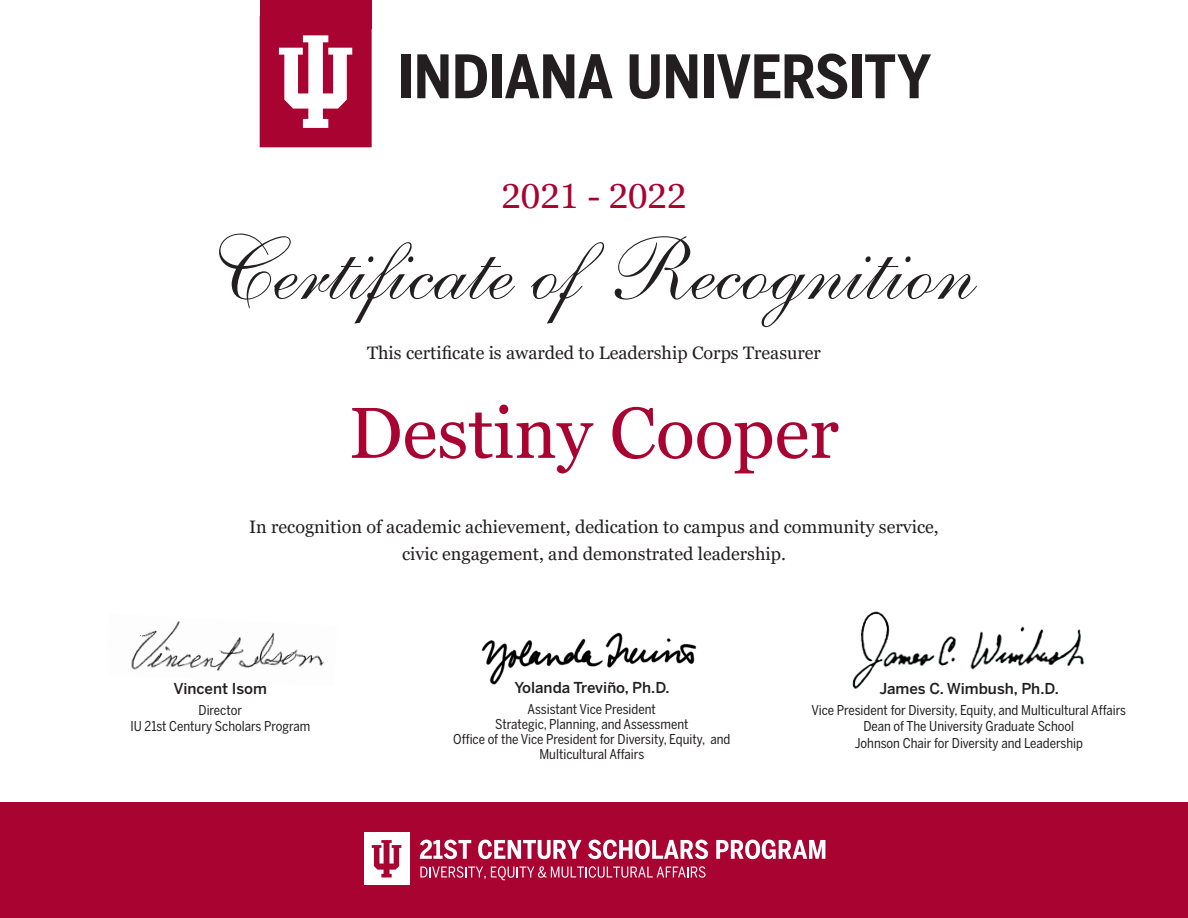
<style>
.page{position:relative;width:1188px;height:918px;background:#fff}
.page>*{position:absolute;margin:0;border:0;box-sizing:border-box;transform-origin:0 0}
.t1{font:90px "Shelley Andante Script";color:#231f20}
.t2{font:72px "Georgia Pro";color:#a90332}
.t3{font:34.5px "Georgia Pro";color:#a90332}
.t4{font:18px/27px "Georgia Pro";color:#231f20;text-align:center}
.t5{font:500 15px "Benton Sans";color:#231f20}
.t6{font:13.5px/15px "Benton Sans Cond";color:#231f20;text-align:center}
.s1{font-family:"Shelley Allegro Script"}
</style>
<div class="page">
<img style="left:131px;top:621px;width:193px;height:50px">
<div style="left:0;top:802px;width:1188px;height:116px;background:#a90332"></div>
<img style="left:852px;top:611px;width:233px;height:78px">
<div style="left:364px;top:832px;width:45px;height:53px;background:#fff"></div>
<svg style="left:372px;top:840px;width:29px;height:37px"></svg>
<svg style="left:420px;top:840px;width:51px;height:19px"></svg>
<svg style="left:478px;top:840px;width:103px;height:19px"></svg>
<svg style="left:588px;top:840px;width:120px;height:19px"></svg>
<svg style="left:716px;top:840px;width:109px;height:19px"></svg>
<svg style="left:420px;top:866px;width:286px;height:14px"></svg>
<img style="left:481px;top:632px;width:216px;height:53px">
<div style="left:260px;top:0;width:112px;height:28px;background:#a90332"></div>
<svg style="left:260px;top:28px;width:112px;height:119px"></svg>
<div style="left:401px;top:54px;width:9px;height:44px;background:#231f20"></div>
<svg style="left:417px;top:54px;width:32px;height:44px"></svg>
<svg style="left:455px;top:54px;width:32px;height:44px"></svg>
<div style="left:492px;top:54px;width:9px;height:44px;background:#231f20"></div>
<svg style="left:505px;top:54px;width:108px;height:44px"></svg>
<svg style="left:630px;top:54px;width:30px;height:45px"></svg>
<svg style="left:666px;top:54px;width:31px;height:44px"></svg>
<div style="left:704px;top:54px;width:9px;height:44px;background:#231f20"></div>
<svg style="left:717px;top:54px;width:130px;height:45px"></svg>
<div style="left:852px;top:54px;width:9px;height:44px;background:#231f20"></div>
<svg style="left:865px;top:54px;width:66px;height:44px"></svg>
<p class="t3" style="left:502px;top:176px;width:186px">2021 - 2022</p>
<p class="t1" style="left:213px;top:218px;width:764px"><span class="s1">C</span>ertificate of Recognition</p>
<p class="t4" style="left:367px;top:340px;width:455px">This certificate is awarded to Leadership Corps Treasurer</p>
<p class="t2" style="left:349px;top:392px;width:492px">Destiny Cooper</p>
<p class="t4" style="left:249px;top:514px;width:691px">In recognition of academic achievement, dedication to campus and community service, civic engagement, and demonstrated leadership.</p>
<p class="t5" style="left:174px;top:679px;width:95px">Vincent Isom</p>
<p class="t6" style="left:199px;top:702px;width:45px">Director</p>
<p class="t6" style="left:130px;top:719px;width:181px">IU 21st Century Scholars Program</p>
<p class="t5" style="left:514px;top:679px;width:157px">Yolanda Treviño, Ph.D.</p>
<p class="t6" style="left:528px;top:702px;width:130px">Assistant Vice President</p>
<p class="t6" style="left:495px;top:717px;width:195px">Strategic, Planning, and Assessment</p>
<p class="t6" style="left:453px;top:732px;width:279px">Office of the Vice President for Diversity, Equity, and<br>Multicultural Affairs</p>
<p class="t5" style="left:879px;top:679px;width:181px">James C. Wimbush, Ph.D.</p>
<p class="t6" style="left:812px;top:702px;width:316px">Vice President for Diversity, Equity, and Multicultural Affairs</p>
<p class="t6" style="left:864px;top:719px;width:212px">Dean of The University Graduate School</p>
<p class="t6" style="left:855px;top:735px;width:230px">Johnson Chair for Diversity and Leadership</p>
</div>
